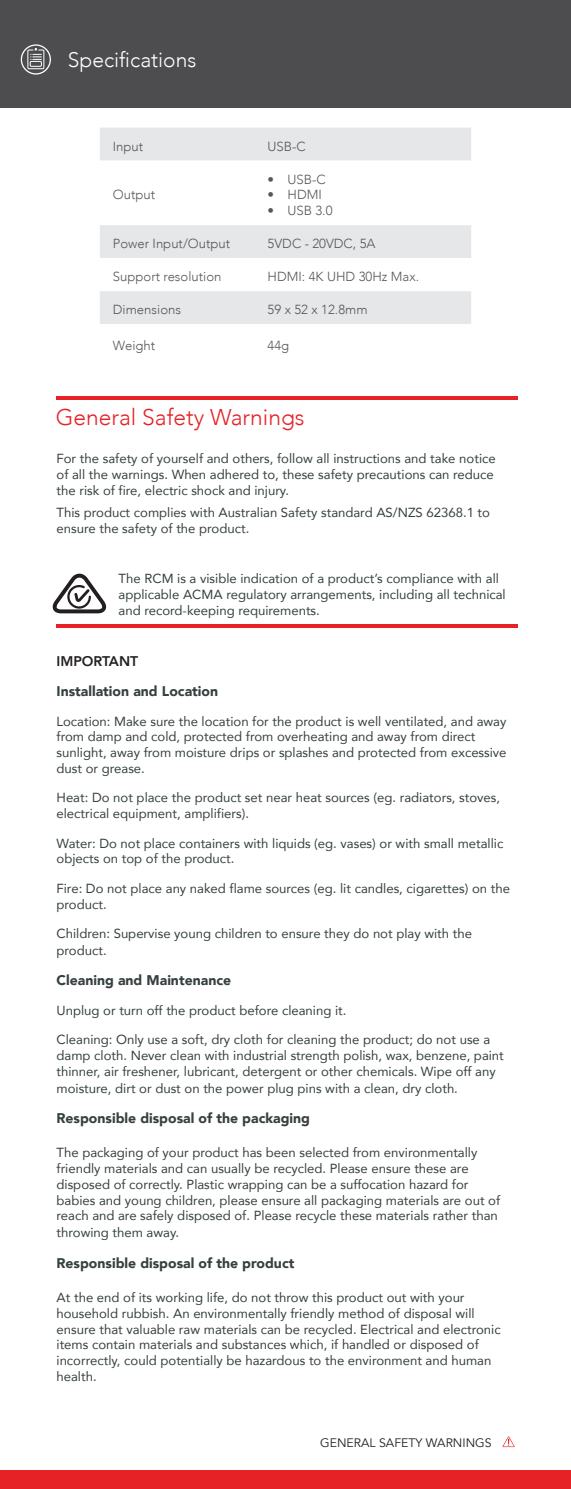
<style>
.page{position:relative;width:571px;height:1489px;background:#fff}
.page>*{position:absolute;margin:0;border:0;box-sizing:border-box;transform-origin:0 0}
.Heading{font:300 22.75px "Avenir";color:#e62227}
.t1{font:300 21px "Avenir";color:#fff}
.Body_Small{font:900 14px "Avenir";color:#364040}
.Sub-sub-heading{font:800 14px "Avenir";color:#231f20}
.Body_Small-2{font:13.12px/15.8px "Avenir";color:#364040}
.t2{font:300 13.12px "Avenir";color:#54575a}
.t3{font:12.25px "Avenir";color:#231f20}
</style>
<div class="page">
<div style="left:0;top:1470px;width:570px;height:18px;background:#e62227"></div>
<svg style="left:503px;top:1436px;width:11px;height:10px"></svg>
<hr style="left:56px;top:624px;width:461px;height:3px;background:#e62227">
<hr style="left:56px;top:396px;width:461px;height:3px;background:#e62227">
<svg style="left:52px;top:573px;width:55px;height:40px"></svg>
<div style="left:100px;top:128px;width:371px;height:32px;background:#e6e7e9"></div>
<svg style="left:100px;top:225px;width:371px;height:99px;fill:#e6e7e9"></svg>
<div style="left:0;top:0;width:570px;height:108px;background:#4d4c4f"></div>
<svg style="left:21px;top:44px;width:30px;height:31px"></svg>
<div style="left:30px;top:61px;width:12px;height:6px;border:1px solid #fff"></div>
<p class="t1" style="left:68px;top:47px;width:130px">Specifications</p>
<p class="t2" style="left:113px;top:138px;width:32px">Input</p>
<p class="t2" style="left:267px;top:138px;width:40px">USB-C</p>
<p class="t2" style="left:113px;top:187px;width:44px">Output</p>
<p class="t2" style="left:267px;top:171px;width:59px">• USB-C</p>
<p class="t2" style="left:267px;top:187px;width:56px">• HDMI</p>
<p class="t2" style="left:267px;top:203px;width:66px">• USB 3.0</p>
<p class="t2" style="left:113px;top:236px;width:119px">Power Input/Output</p>
<p class="t2" style="left:267px;top:236px;width:109px">5VDC - 20VDC, 5A</p>
<p class="t2" style="left:113px;top:269px;width:110px">Support resolution</p>
<p class="t2" style="left:267px;top:269px;width:153px">HDMI: 4K UHD 30Hz Max.</p>
<p class="t2" style="left:113px;top:302px;width:70px">Dimensions</p>
<p class="t2" style="left:267px;top:302px;width:101px">59 x 52 x 12.8mm</p>
<p class="t2" style="left:113px;top:338px;width:44px">Weight</p>
<p class="t2" style="left:267px;top:338px;width:23px">44g</p>
<p class="Heading" style="left:56px;top:404px;width:250px">General Safety Warnings</p>
<p class="Body_Small-2" style="left:56px;top:450px;width:440px">For the safety of yourself and others, follow all instructions and take notice of all the warnings. When adhered to, these safety precautions can reduce the risk of fire, electric shock and injury.</p>
<p class="Body_Small-2" style="left:56px;top:504px;width:435px">This product complies with Australian Safety standard AS/NZS 62368.1 to ensure the safety of the product.</p>
<p class="Body_Small-2" style="left:118px;top:570px;width:388px">The RCM is a visible indication of a product’s compliance with all applicable ACMA regulatory arrangements, including all technical and record-keeping requirements.</p>
<p class="Sub-sub-heading" style="left:56px;top:650px;width:83px">IMPORTANT</p>
<p class="Body_Small" style="left:56px;top:679px;width:163px">Installation and Location</p>
<p class="Body_Small-2" style="left:56px;top:712px;width:451px">Location: Make sure the location for the product is well ventilated, and away from damp and cold, protected from overheating and away from direct sunlight, away from moisture drips or splashes and protected from excessive dust or grease.</p>
<p class="Body_Small-2" style="left:56px;top:789px;width:445px">Heat: Do not place the product set near heat sources (eg. radiators, stoves, electrical equipment, amplifiers).</p>
<p class="Body_Small-2" style="left:56px;top:834px;width:448px">Water: Do not place containers with liquids (eg. vases) or with small metallic objects on top of the product.</p>
<p class="Body_Small-2" style="left:56px;top:880px;width:455px">Fire: Do not place any naked flame sources (eg. lit candles, cigarettes) on the product.</p>
<p class="Body_Small-2" style="left:56px;top:924px;width:417px;line-height:16.8px">Children: Supervise young children to ensure they do not play with the product.</p>
<p class="Body_Small" style="left:56px;top:968px;width:176px">Cleaning and Maintenance</p>
<p class="Body_Small-2" style="left:56px;top:1001px;width:291px">Unplug or turn off the product before cleaning it.</p>
<p class="Body_Small-2" style="left:56px;top:1031px;width:448px">Cleaning: Only use a soft, dry cloth for cleaning the product; do not use a damp cloth. Never clean with industrial strength polish, wax, benzene, paint thinner, air freshener, lubricant, detergent or other chemicals. Wipe off any moisture, dirt or dust on the power plug pins with a clean, dry cloth.</p>
<p class="Body_Small" style="left:56px;top:1106px;width:255px">Responsible disposal of the packaging</p>
<p class="Body_Small-2" style="left:56px;top:1144px;width:445px">The packaging of your product has been selected from environmentally friendly materials and can usually be recycled. Please ensure these are disposed of correctly. Plastic wrapping can be a suffocation hazard for babies and young children, please ensure all packaging materials are out of reach and are safely disposed of. Please recycle these materials rather than throwing them away.</p>
<p class="Body_Small" style="left:56px;top:1250px;width:239px">Responsible disposal of the product</p>
<p class="Body_Small-2" style="left:56px;top:1289px;width:445px">At the end of its working life, do not throw this product out with your household rubbish. An environmentally friendly method of disposal will ensure that valuable raw materials can be recycled. Electrical and electronic items contain materials and substances which, if handled or disposed of incorrectly, could potentially be hazardous to the environment and human health.</p>
<p class="t3" style="left:320px;top:1435px;width:173px">GENERAL SAFETY WARNINGS</p>
</div>
